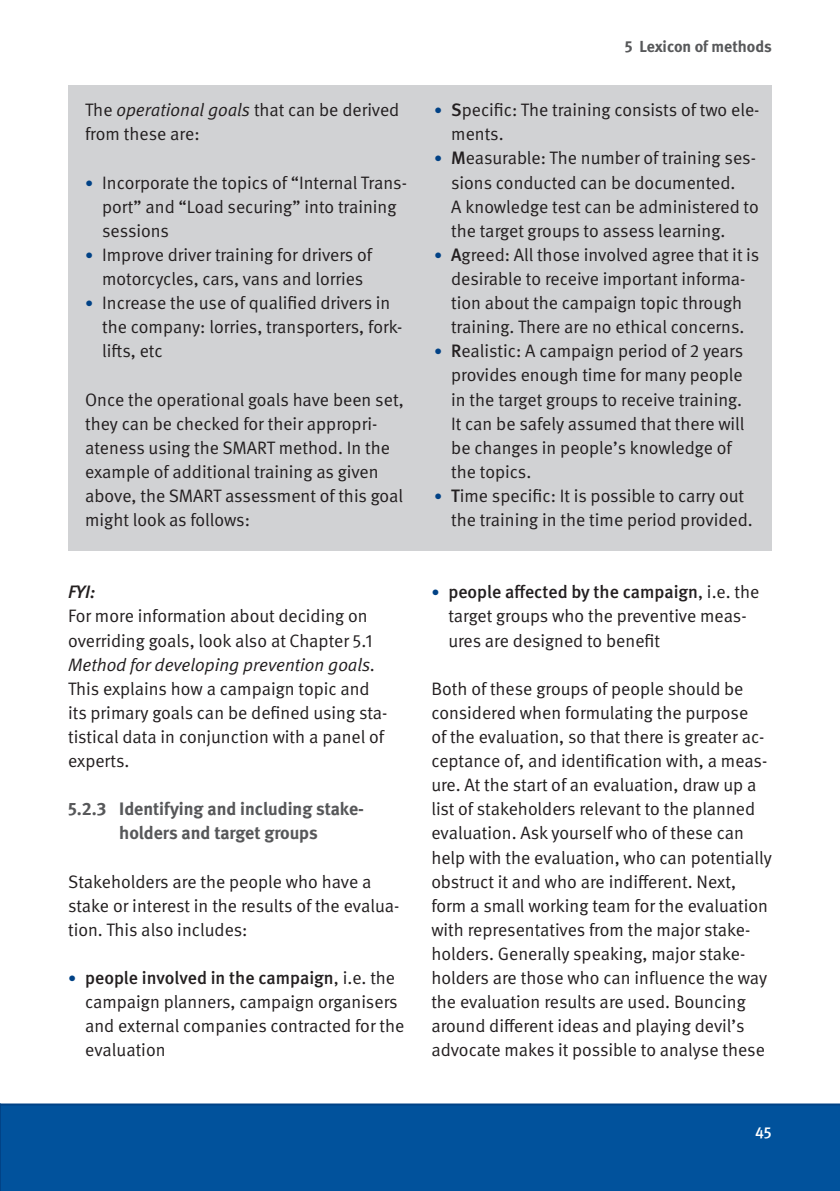
<style>
.page{position:relative;width:840px;height:1191px;background:#fff}
.page>*{position:absolute;margin:0;border:0;box-sizing:border-box;transform-origin:0 0}
.t1{font:18px/24.2px "DGUV Meta";color:#231f20}
.t2{font:700 18px/24.2px "DGUV Meta";color:#57585a;text-align:center}
.t3{font:italic 18px "DGUV Meta";color:#231f20}
.t4{font:italic 500 18px "DGUV Meta";color:#231f20}
.t5{font:700 16px "DGUV Meta";color:#57585a}
.t6{font:500 16px "DGUV Meta";color:#fff}
.s1{font-style:italic}
.s2{font-size:16px;color:#014286}
.s3{font-weight:500}
</style>
<div class="page">
<div style="left:1px;top:1103px;width:838px;height:88px;background:#01529c"></div>
<div style="left:68px;top:85px;width:703px;height:465px;background:#d1d2d4"></div>
<svg style="left:0;top:1103px;width:1px;height:88px"></svg>
<p class="t1" style="left:85px;top:98px;width:315px">The <span class="s1">operational goals</span> that can be derived from these are:</p>
<p class="t1" style="left:102px;top:171px;width:306px;text-indent:-17px"><span class="s2">•</span> Incorporate the topics of “Internal Trans&shy;port” and “Load securing” into training sessions</p>
<p class="t1" style="left:85px;top:243px;width:288px;text-align:center"><span class="s2">•</span> Improve driver training for drivers of motorcycles, cars, vans and lorries</p>
<p class="t1" style="left:102px;top:291px;width:302px;text-indent:-17px"><span class="s2">•</span> Increase the use of qualified drivers in the company: lorries, transporters, fork&shy;lifts, etc</p>
<p class="t1" style="left:85px;top:387px;width:320px">Once the operational goals have been set, they can be checked for their appropri&shy;ateness using the SMART method. In the example of additional training as given above, the SMART assessment of this goal might look as follows:</p>
<p class="t4" style="left:68px;top:581px;width:29px">FYI:</p>
<p class="t1" style="left:68px;top:604px;width:306px">For more information about deciding on overriding goals, look also at Chapter 5.1</p>
<p class="t3" style="left:68px;top:654px;width:308px">Method for developing prevention goals.</p>
<p class="t1" style="left:68px;top:677px;width:320px">This explains how a campaign topic and its primary goals can be defined using sta&shy;tistical data in conjunction with a panel of experts.</p>
<p class="t2" style="left:68px;top:797px;width:297px">5.2.3 Identifying and including stake&shy;holders and target groups</p>
<p class="t1" style="left:68px;top:869px;width:333px">Stakeholders are the people who have a stake or interest in the results of the evalua&shy;tion. This also includes:</p>
<p class="t1" style="left:85px;top:966px;width:320px;text-indent:-17px"><span class="s2">•</span> <span class="s3">people involved in the campaign</span>, i.e. the campaign planners, campaign organisers and external companies contracted for the evaluation</p>
<p class="t5" style="left:624px;top:37px;width:149px">5 Lexicon of methods</p>
<p class="t1" style="left:451px;top:98px;width:309px;text-indent:-17px"><span class="s2">•</span> <span class="s3">S</span>pecific: The training consists of two ele&shy;ments.</p>
<p class="t1" style="left:451px;top:147px;width:309px;text-indent:-17px"><span class="s2">•</span> <span class="s3">M</span>easurable: The number of training ses&shy;sions conducted can be documented.<br>A knowledge test can be administered to the target groups to assess learning.</p>
<p class="t1" style="left:434px;top:243px;width:326px;text-align:center"><span class="s2">•</span> <span class="s3">A</span>greed: All those involved agree that it is desirable to receive important informa&shy;tion about the campaign topic through training. There are no ethical concerns.</p>
<p class="t1" style="left:451px;top:339px;width:294px;text-indent:-17px"><span class="s2">•</span> <span class="s3">R</span>ealistic: A campaign period of 2 years provides enough time for many people in the target groups to receive training.<br>It can be safely assumed that there will be changes in people’s knowledge of the topics.</p>
<p class="t1" style="left:451px;top:484px;width:303px;text-indent:-17px"><span class="s2">•</span> <span class="s3">T</span>ime specific: It is possible to carry out the training in the time period provided.</p>
<p class="t1" style="left:448px;top:580px;width:312px;text-indent:-17px"><span class="s2">•</span> <span class="s3">people affected by the campaign</span>, i.e. the target groups who the preventive meas&shy;ures are designed to benefit</p>
<p class="t1" style="left:431px;top:677px;width:342px">Both of these groups of people should be considered when formulating the purpose<br>of the evaluation, so that there is greater ac&shy;ceptance of, and identification with, a meas&shy;ure. At the start of an evaluation, draw up a list of stakeholders relevant to the planned evaluation. Ask yourself who of these can help with the evaluation, who can potentially obstruct it and who are indifferent. Next, form a small working team for the evaluation with representatives from the major stake&shy;holders. Generally speaking, major stake&shy;holders are those who can influence the way the evaluation results are used. Bouncing around different ideas and playing devil’s advocate makes it possible to analyse these</p>
<p class="t6" style="left:754px;top:1123px;width:18px">45</p>
</div>
